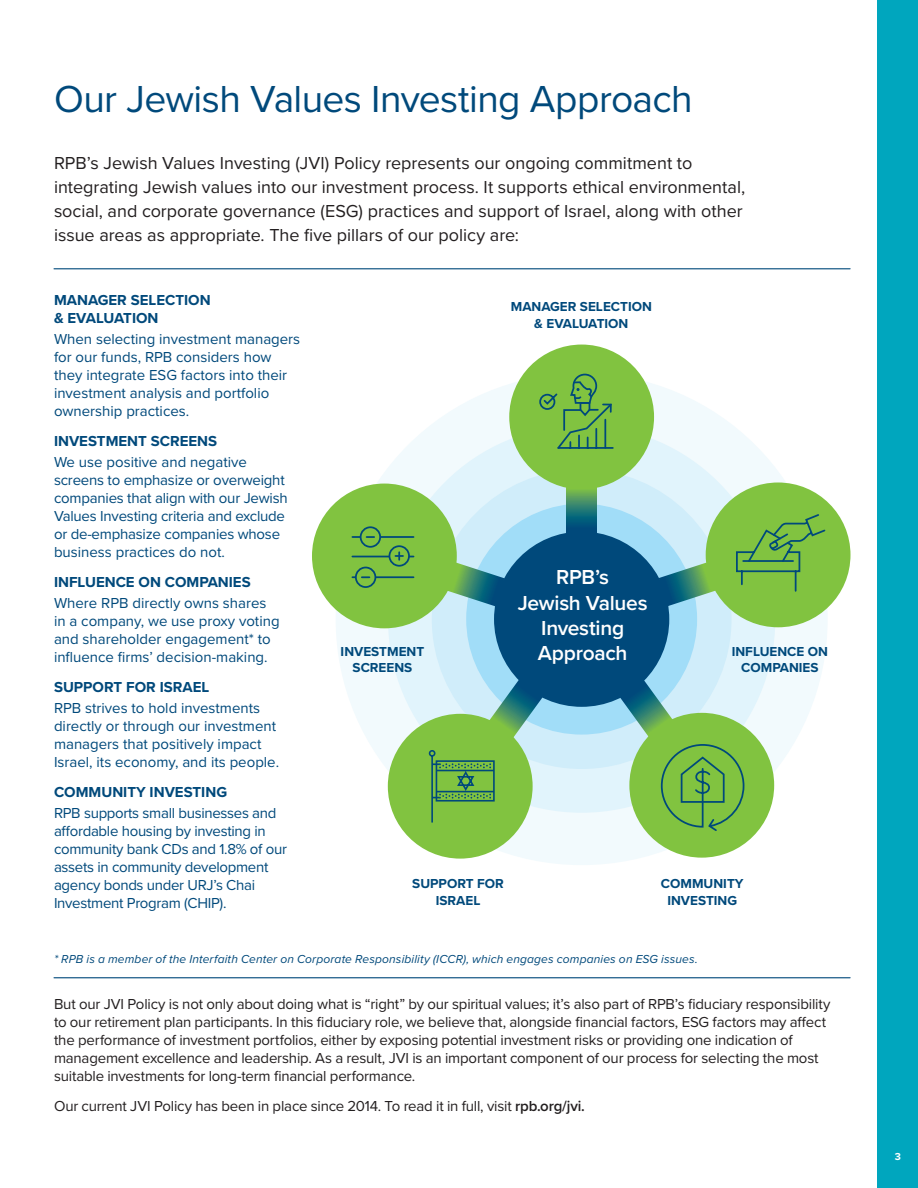
<style>
.page{position:relative;width:918px;height:1188px;background:#fff}
.page>*{position:absolute;margin:0;border:0;box-sizing:border-box;transform-origin:0 0}
.Large_Heads_New{font:39px "Proxima Nova";letter-spacing:-.015em;color:#00497b}
.Abril_-_Body{font:600 21px/25.2px "Proxima Nova";letter-spacing:-.015em;color:#fff;text-align:center}
.Intro_Text_New{font:18px/24px "Proxima Nova";color:#231f20}
.Proxima_-_Large_Intr{font:15px/18px "Proxima Nova";letter-spacing:-.015em;color:#231f20}
.Proxima_Body{font:15px/18px "Proxima Nova";color:#00497b}
.Proxima_Body-2{font:15px/18px "Proxima Nova";letter-spacing:-.02em;color:#00497b}
.Proxima_-_Cap_Heads{font:700 15px/18px "Proxima Nova";color:#00497b}
.Proxima_-_Cap_Heads-2{font:700 13.5px/16.2px "Proxima Nova";color:#00497b;text-align:center}
.Footnote_8pt{font:italic 12px "Proxima Nova";letter-spacing:.01em;color:#00497b}
.Page__s{font:700 10.5px "Proxima Nova";color:#fff}
.s1{font-weight:600}
</style>
<div class="page">
<div style="left:336px;top:373px;width:492px;height:492px;background:#f2fafd;border-radius:50%"></div>
<div style="left:388px;top:426px;width:387px;height:387px;background:#e1f4fc;border-radius:50%"></div>
<div style="left:432px;top:469px;width:300px;height:300px;background:#d0edfa;border-radius:50%"></div>
<div style="left:466px;top:504px;width:231px;height:231px;background:#a1ddf8;border-radius:50%"></div>
<div style="left:629px;top:713px;width:145px;height:145px;background:#81c340;border-radius:50%"></div>
<div style="left:706px;top:483px;width:144px;height:144px;background:#81c340;border-radius:50%"></div>
<div style="left:494px;top:532px;width:175px;height:175px;background:#00497b;border-radius:50%"></div>
<svg style="left:736px;top:514px;width:90px;height:78px"></svg>
<div style="left:388px;top:714px;width:145px;height:145px;background:#81c340;border-radius:50%"></div>
<svg style="left:428px;top:750px;width:67px;height:73px"></svg>
<div style="left:312px;top:484px;width:145px;height:144px;background:#81c340;border-radius:50%"></div>
<hr style="left:352px;top:536px;width:62px;height:2px;background:#00497b">
<hr style="left:352px;top:556px;width:62px;height:1px;background:#00497b">
<hr style="left:352px;top:576px;width:62px;height:2px;background:#00497b">
<svg style="left:389px;top:546px;width:20px;height:20px"></svg>
<div style="left:389px;top:545px;width:21px;height:22px;border:2px solid #00497b;border-radius:50%"></div>
<svg style="left:395px;top:552px;width:8px;height:8px"></svg>
<div style="left:361px;top:527px;width:19px;height:20px;background:#81c340;border-radius:50%"></div>
<div style="left:360px;top:526px;width:21px;height:22px;border:2px solid #00497b;border-radius:50%"></div>
<svg style="left:367px;top:536px;width:7px;height:2px"></svg>
<div style="left:356px;top:568px;width:19px;height:19px;background:#81c340;border-radius:50%"></div>
<div style="left:355px;top:567px;width:21px;height:21px;border:2px solid #00497b;border-radius:50%"></div>
<svg style="left:362px;top:576px;width:7px;height:2px"></svg>
<div style="left:509px;top:345px;width:145px;height:144px;background:#81c340;border-radius:50%"></div>
<svg style="left:539px;top:373px;width:75px;height:76px"></svg>
<svg style="left:567px;top:488px;width:29px;height:45px"></svg>
<svg style="left:489px;top:679px;width:54px;height:59px"></svg>
<svg style="left:620px;top:680px;width:125px;height:153px"></svg>
<svg style="left:447px;top:563px;width:58px;height:43px"></svg>
<svg style="left:659px;top:563px;width:57px;height:43px"></svg>
<hr style="left:54px;top:268px;width:796px;height:1px;background:#00497b">
<hr style="left:54px;top:977px;width:796px;height:1px;background:#00497b">
<div style="left:878px;top:0;width:40px;height:1188px;background:#00a6be"></div>
<p class="Large_Heads_New" style="left:54px;top:70px;width:640px">Our Jewish Values Investing Approach</p>
<p class="Intro_Text_New" style="left:54px;top:150px;width:693px">RPB’s Jewish Values Investing (JVI) Policy represents our ongoing commitment to integrating Jewish values into our investment process. It supports ethical environmental, social, and corporate governance (ESG) practices and support of Israel, along with other issue areas as appropriate. The five pillars of our policy are:</p>
<p class="Proxima_-_Cap_Heads" style="left:54px;top:290px;width:158px">MANAGER SELECTION &amp; EVALUATION</p>
<p class="Proxima_Body" style="left:54px;top:329px;width:248px">When selecting investment managers for our funds, RPB considers how they integrate ESG factors into their investment analysis and portfolio ownership practices.</p>
<p class="Proxima_-_Cap_Heads" style="left:54px;top:431px;width:165px">INVESTMENT SCREENS</p>
<p class="Proxima_Body" style="left:54px;top:452px;width:235px">We use positive and negative screens to emphasize or overweight companies that align with our Jewish Values Investing criteria and exclude or de-emphasize companies whose business practices do not.</p>
<p class="Proxima_-_Cap_Heads" style="left:54px;top:572px;width:198px">INFLUENCE ON COMPANIES</p>
<p class="Proxima_Body" style="left:54px;top:593px;width:227px">Where RPB directly owns shares in a company, we use proxy voting and shareholder engagement* to influence firms’ decision-making.</p>
<p class="Proxima_-_Cap_Heads" style="left:54px;top:677px;width:157px">SUPPORT FOR ISRAEL</p>
<p class="Proxima_Body" style="left:54px;top:698px;width:227px">RPB strives to hold investments directly or through our investment managers that positively impact Israel, its economy, and its people.</p>
<p class="Proxima_-_Cap_Heads" style="left:54px;top:782px;width:175px">COMMUNITY INVESTING</p>
<p class="Proxima_Body-2" style="left:54px;top:803px;width:234px">RPB supports small businesses and affordable housing by investing in community bank CDs and 1.8% of our assets in community development agency bonds under URJ’s Chai<br>Investment Program (CHIP).</p>
<p class="Proxima_-_Cap_Heads-2" style="left:511px;top:298px;width:143px">MANAGER SELECTION &amp; EVALUATION</p>
<p class="Proxima_-_Cap_Heads-2" style="left:341px;top:643px;width:85px">INVESTMENT<br>SCREENS</p>
<p class="Abril_-_Body" style="left:518px;top:564px;width:131px">RPB’s<br>Jewish Values<br>Investing<br>Approach</p>
<p class="Proxima_-_Cap_Heads-2" style="left:732px;top:643px;width:98px">INFLUENCE ON<br>COMPANIES</p>
<p class="Proxima_-_Cap_Heads-2" style="left:412px;top:876px;width:93px">SUPPORT FOR<br>ISRAEL</p>
<p class="Proxima_-_Cap_Heads-2" style="left:661px;top:876px;width:84px">COMMUNITY<br>INVESTING</p>
<p class="Footnote_8pt" style="left:54px;top:950px;width:645px">* RPB is a member of the Interfaith Center on Corporate Responsibility (ICCR), which engages companies on ESG issues.</p>
<p class="Proxima_-_Large_Intr" style="left:54px;top:994px;width:778px">But our JVI Policy is not only about doing what is “right” by our spiritual values; it’s also part of RPB’s fiduciary responsibility to our retirement plan participants. In this fiduciary role, we believe that, alongside financial factors, ESG factors may affect the performance of investment portfolios, either by exposing potential investment risks or providing one indication of management excellence and leadership. As a result, JVI is an important component of our process for selecting the most suitable investments for long-term financial performance.</p>
<p class="Proxima_-_Large_Intr" style="left:54px;top:1096px;width:532px">Our current JVI Policy has been in place since 2014. To read it in full, visit <span class="s1">rpb.org/jvi.</span></p>
<p class="Page__s" style="left:895px;top:1149px;width:8px">3</p>
</div>
